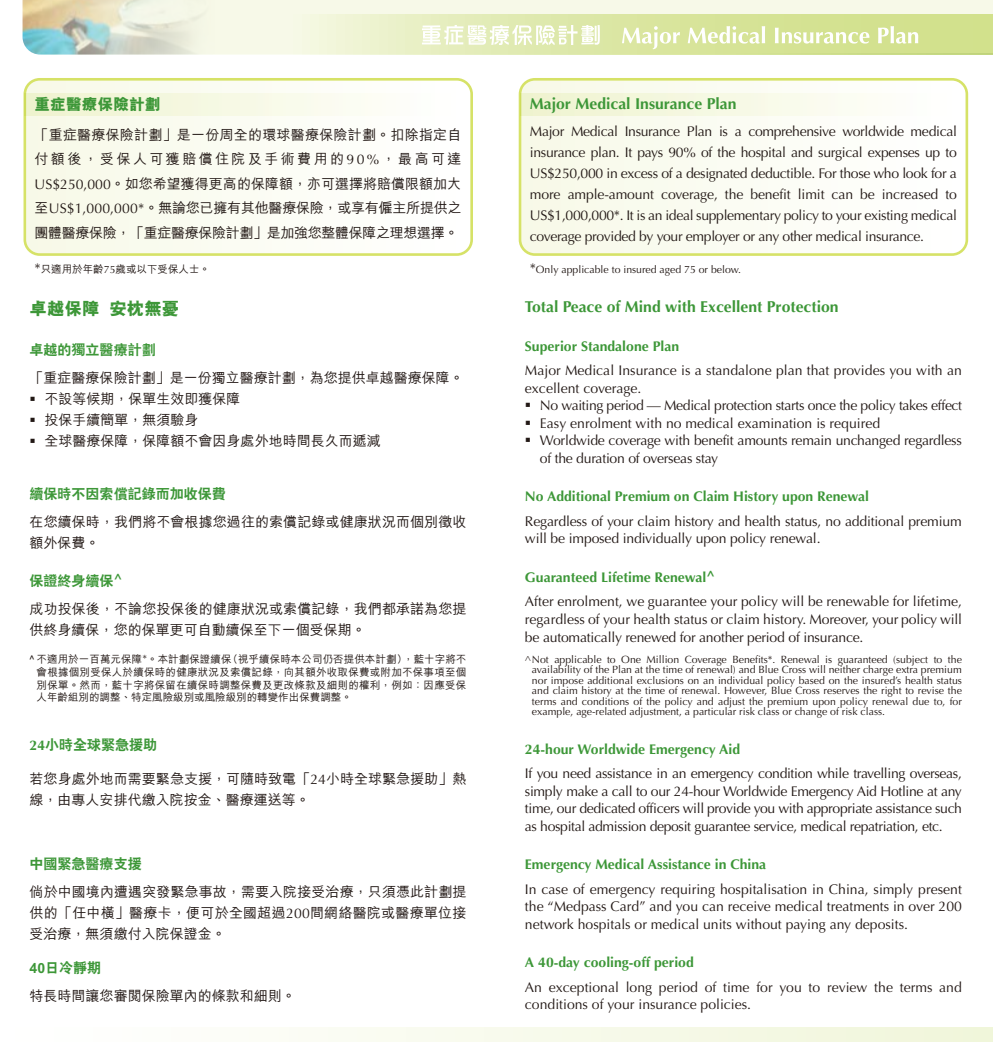
<style>
.page{position:relative;width:993px;height:1042px;background:#fff}
.page>*{position:absolute;margin:0;border:0;box-sizing:border-box;transform-origin:0 0}
.t1{font:800 17.5px "M Hei HK";color:#3d9738}
.t2{font:700 15.75px "Optima";color:#3d9738}
.t3{font:800 15.75px "M Hei HK";color:#3d9738}
.t4{font:14px/17.5px "Optima";letter-spacing:-.01em;color:#221815;text-align:justify}
.t5{font:500 14px/21px "M Hei HK";color:#221815}
.t6{font:700 14px "Optima";color:#3d9738}
.t7{font:800 14px "C Hei 2 HK";color:#3d9738}
.t8{font:10.5px/10.5px "Optima";color:#221815;text-align:justify}
.t9{font:500 10.5px/12.6px "M Hei HK";color:#221815;text-align:justify}
.s1{font-family:"Optima";font-weight:400}
.s2{font-family:"Optima";font-weight:400;font-size:14px}
.s3{font-size:14px}
.s4{font-family:"Optima";font-weight:700}
</style>
<div class="page">
<div style="left:249px;top:0;width:743px;height:55px;background:#f7f9e8"></div>
<img style="left:23px;top:0;width:226px;height:55px">
<svg style="left:284px;top:15px;width:708px;height:39px;background:#dee8ac"></svg>
<svg style="left:277px;top:54px;width:715px;height:1px"></svg>
<svg style="left:298px;top:1027px;width:694px;height:15px"></svg>
<div style="left:520px;top:79px;width:446px;height:175px;background:#fbfcf3;border-radius:15px"></div>
<div style="left:518px;top:78px;width:449px;height:178px;border:3px solid #cfdd4c;border-radius:15px"></div>
<div style="left:520px;top:93px;width:442px;height:22px;background:linear-gradient(to right,#eff3ce,#fff)"></div>
<div style="left:25px;top:79px;width:446px;height:175px;background:#fbfcf3;border-radius:15px"></div>
<div style="left:23px;top:78px;width:450px;height:178px;border:3px solid #cfdd4c;border-radius:15px"></div>
<div style="left:25px;top:93px;width:441px;height:22px;background:linear-gradient(to right,#eff3ce,#fff)"></div>
<svg style="left:422px;top:25px;width:177px;height:20px"></svg>
<svg style="left:621px;top:26px;width:58px;height:23px"></svg>
<svg style="left:687px;top:26px;width:77px;height:18px"></svg>
<svg style="left:774px;top:28px;width:95px;height:16px"></svg>
<svg style="left:877px;top:26px;width:40px;height:18px"></svg>
<p class="t3" style="left:35px;top:94px;width:127px">重症醫療保險計劃</p>
<p class="t5" style="left:35px;top:121px;width:428px;line-height:24.5px;text-align:justify">「重症醫療保險計劃」是一份周全的環球醫療保險計劃。扣除指定自付額後，受保人可獲賠償住院及手術費用的<span class="s1">90%</span>，最高可達<span class="s1">US$250,000</span>。如您希望獲得更高的保障額，亦可選擇將賠償限額加大至<span class="s1">US$1,000,000*</span>。無論您已擁有其他醫療保險，或享有僱主所提供之團體醫療保險，「重症醫療保險計劃」是加強您整體保障之理想選擇。</p>
<p class="t2" style="left:529px;top:95px;width:208px">Major Medical Insurance Plan</p>
<p class="t4" style="left:529px;top:121px;width:428px;line-height:21px">Major Medical Insurance Plan is a comprehensive worldwide medical insurance plan. It pays 90% of the hospital and surgical expenses up to US$250,000 in excess of a designated deductible. For those who look for a more ample-amount coverage, the benefit limit can be increased to US$1,000,000*. It is an ideal supplementary policy to your existing medical coverage provided by your employer or any other medical insurance.</p>
<p class="t9" style="left:35px;top:262px;width:177px"><span class="s2">*</span>只適用於年齡<span class="s1">75</span>歲或以下受保人士。</p>
<p class="t8" style="left:529px;top:264px;width:212px"><span class="s3">*</span>Only applicable to insured aged 75 or below.</p>
<p class="t1" style="left:30px;top:297px;width:151px">卓越保障 安枕無憂</p>
<p class="t7" style="left:30px;top:340px;width:127px">卓越的獨立醫療計劃</p>
<p class="t5" style="left:30px;top:366px;width:435px">「重症醫療保險計劃」是一份獨立醫療計劃，為您提供卓越醫療保障。</p>
<p class="t5" style="left:30px;top:387px;width:212px">▪ 不設等候期，保單生效即獲保障</p>
<p class="t5" style="left:30px;top:408px;width:170px">▪ 投保手續簡單，無須驗身</p>
<p class="t5" style="left:30px;top:429px;width:352px">▪ 全球醫療保障，保障額不會因身處外地時間長久而遞減</p>
<p class="t7" style="left:30px;top:484px;width:197px">續保時不因索償記錄而加收保費</p>
<p class="t5" style="left:30px;top:510px;width:438px">在您續保時，我們將不會根據您過往的索償記錄或健康狀況而個別徵收額外保費。</p>
<p class="t7" style="left:30px;top:571px;width:94px">保證終身續保<sup>^</sup></p>
<p class="t5" style="left:30px;top:597px;width:438px">成功投保後，不論您投保後的健康狀況或索償記錄，我們都承諾為您提供終身續保，您的保單更可自動續保至下一個受保期。</p>
<p class="t9" style="left:37px;top:652px;width:431px;text-indent:-7px">^ 不適用於一百萬元保障<sup>*</sup>。本計劃保證續保（視乎續保時本公司仍否提供本計劃），藍十字將不會根據個別受保人於續保時的健康狀況及索償記錄，向其額外收取保費或附加不保事項至個別保單。然而，藍十字將保留在續保時調整保費及更改條款及細則的權利，例如：因應受保人年齡組別的調整、特定風險級別或風險級別的轉變作出保費調整。</p>
<p class="t7" style="left:30px;top:736px;width:129px"><span class="s4">24</span>小時全球緊急援助</p>
<p class="t5" style="left:30px;top:767px;width:438px">若您身處外地而需要緊急支援，可隨時致電「<span class="s1">24</span>小時全球緊急援助」熱線，由專人安排代繳入院按金、醫療運送等。</p>
<p class="t7" style="left:30px;top:855px;width:113px">中國緊急醫療支援</p>
<p class="t5" style="left:30px;top:880px;width:438px;text-align:justify">倘於中國境內遭遇突發緊急事故，需要入院接受治療，只須憑此計劃提供的「任中橫」醫療卡，便可於全國超過<span class="s1">200</span>間網絡醫院或醫療單位接受治療，無須繳付入院保證金。</p>
<p class="t7" style="left:30px;top:958px;width:73px">40日冷靜期</p>
<p class="t5" style="left:30px;top:984px;width:267px">特長時間讓您審閱保險單內的條款和細則。</p>
<p class="t2" style="left:525px;top:298px;width:315px">Total Peace of Mind with Excellent Protection</p>
<p class="t6" style="left:525px;top:338px;width:156px">Superior Standalone Plan</p>
<p class="t4" style="left:525px;top:362px;width:438px">Major Medical Insurance is a standalone plan that provides you with an excellent coverage.</p>
<p class="t4" style="left:525px;top:397px;width:438px">▪ No waiting period — Medical protection starts once the policy takes effect</p>
<p class="t4" style="left:525px;top:415px;width:356px">▪ Easy enrolment with no medical examination is required</p>
<p class="t4" style="left:539px;top:432px;width:423px;text-indent:-15px">▪ Worldwide coverage with benefit amounts remain unchanged regardless of the duration of overseas stay</p>
<p class="t6" style="left:525px;top:488px;width:345px">No Additional Premium on Claim History upon Renewal</p>
<p class="t4" style="left:525px;top:513px;width:438px">Regardless of your claim history and health status, no additional premium will be imposed individually upon policy renewal.</p>
<p class="t6" style="left:525px;top:569px;width:191px">Guaranteed Lifetime Renewal^</p>
<p class="t4" style="left:525px;top:593px;width:438px">After enrolment, we guarantee your policy will be renewable for lifetime, regardless of your health status or claim history. Moreover, your policy will be automatically renewed for another period of insurance.</p>
<p class="t8" style="left:532px;top:654px;width:431px;text-indent:-7px">^ Not applicable to One Million Coverage Benefits*. Renewal is guaranteed (subject to the availability of the Plan at the time of renewal) and Blue Cross will neither charge extra premium nor impose additional exclusions on an individual policy based on the insured’s health status and claim history at the time of renewal. However, Blue Cross reserves the right to revise the terms and conditions of the policy and adjust the premium upon policy renewal due to, for example, age-related adjustment, a particular risk class or change of risk class.</p>
<p class="t6" style="left:525px;top:740px;width:217px">24-hour Worldwide Emergency Aid</p>
<p class="t4" style="left:525px;top:765px;width:438px">If you need assistance in an emergency condition while travelling overseas, simply make a call to our 24-hour Worldwide Emergency Aid Hotline at any time, our dedicated officers will provide you with appropriate assistance such as hospital admission deposit guarantee service, medical repatriation, etc.</p>
<p class="t6" style="left:525px;top:856px;width:243px">Emergency Medical Assistance in China</p>
<p class="t4" style="left:525px;top:880px;width:438px">In case of emergency requiring hospitalisation in China, simply present the “Medpass Card” and you can receive medical treatments in over 200 network hospitals or medical units without paying any deposits.</p>
<p class="t6" style="left:525px;top:954px;width:170px">A 40-day cooling-off period</p>
<p class="t4" style="left:525px;top:978px;width:438px">An exceptional long period of time for you to review the terms and conditions of your insurance policies.</p>
</div>
